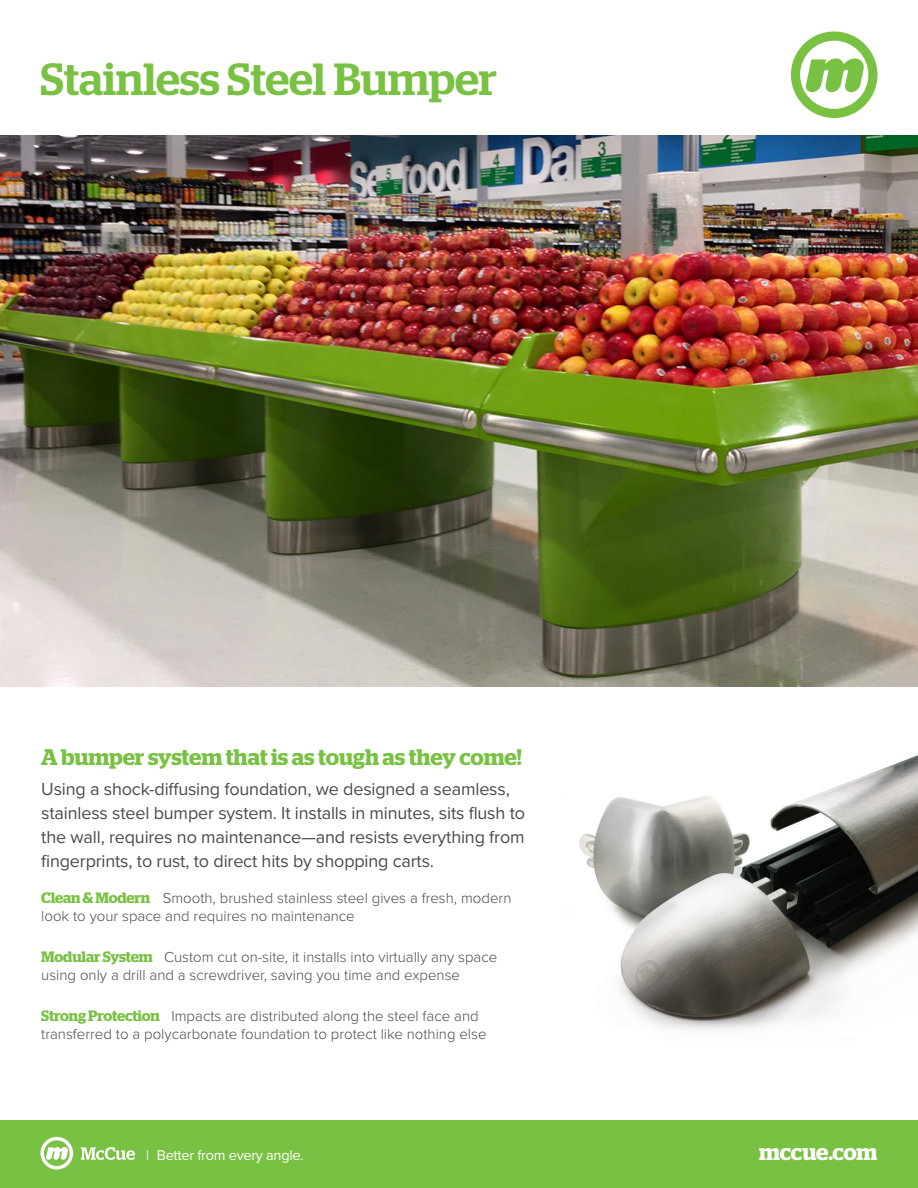
<style>
.page{position:relative;width:918px;height:1188px;background:#fff}
.page>*{position:absolute;margin:0;border:0;box-sizing:border-box;transform-origin:0 0}
.t1{font:500 45px "Stag";color:#79c142}
.Body_Bullets{font:600 22.5px "Stag";letter-spacing:-.005em;color:#79c142}
.Subhead{font:600 22.5px "Stag";letter-spacing:-.005em;color:#fff}
.Body_Bullets-2{font:18px/24px "Proxima Nova";letter-spacing:-.01em;color:#4b4c4d}
.Body_Bullets-3{font:300 15px/18px "Proxima Nova";color:#4b4c4d}
.t2{font:14.55px "Proxima Nova";letter-spacing:-.02em;color:#fff}
.s1{font-family:"Stag";font-weight:600;color:#79c142}
</style>
<div class="page">
<img style="left:0;top:135px;width:918px;height:552px">
<img style="left:579px;top:755px;width:339px;height:275px">
<div style="left:0;top:1120px;width:918px;height:68px;background:#79c142"></div>
<svg style="left:41px;top:1137px;width:32px;height:32px"></svg>
<svg style="left:81px;top:1147px;width:54px;height:13px"></svg>
<svg style="left:791px;top:32px;width:86px;height:86px"></svg>
<p class="t1" style="left:40px;top:52px;width:458px">Stainless Steel Bumper</p>
<p class="Body_Bullets" style="left:41px;top:744px;width:482px">A bumper system that is as tough as they come!</p>
<p class="Body_Bullets-2" style="left:41px;top:778px;width:485px">Using a shock-diffusing foundation, we designed a seamless, stainless steel bumper system. It installs in minutes, sits flush to the wall, requires no maintenance—and resists everything from fingerprints, to rust, to direct hits by shopping carts.</p>
<p class="Body_Bullets-3" style="left:41px;top:890px;width:472px"><span class="s1">Clean &amp; Modern</span> Smooth, brushed stainless steel gives a fresh, modern look to your space and requires no maintenance</p>
<p class="Body_Bullets-3" style="left:41px;top:949px;width:458px"><span class="s1">Modular System</span> Custom cut on-site, it installs into virtually any space using only a drill and a screwdriver, saving you time and expense</p>
<p class="Body_Bullets-3" style="left:41px;top:1008px;width:447px"><span class="s1">Strong Protection</span> Impacts are distributed along the steel face and transferred to a polycarbonate foundation to protect like nothing else</p>
<p class="t2" style="left:146px;top:1146px;width:159px">| Better from every angle.</p>
<p class="Subhead" style="left:759px;top:1139px;width:120px">mccue.com</p>
</div>
